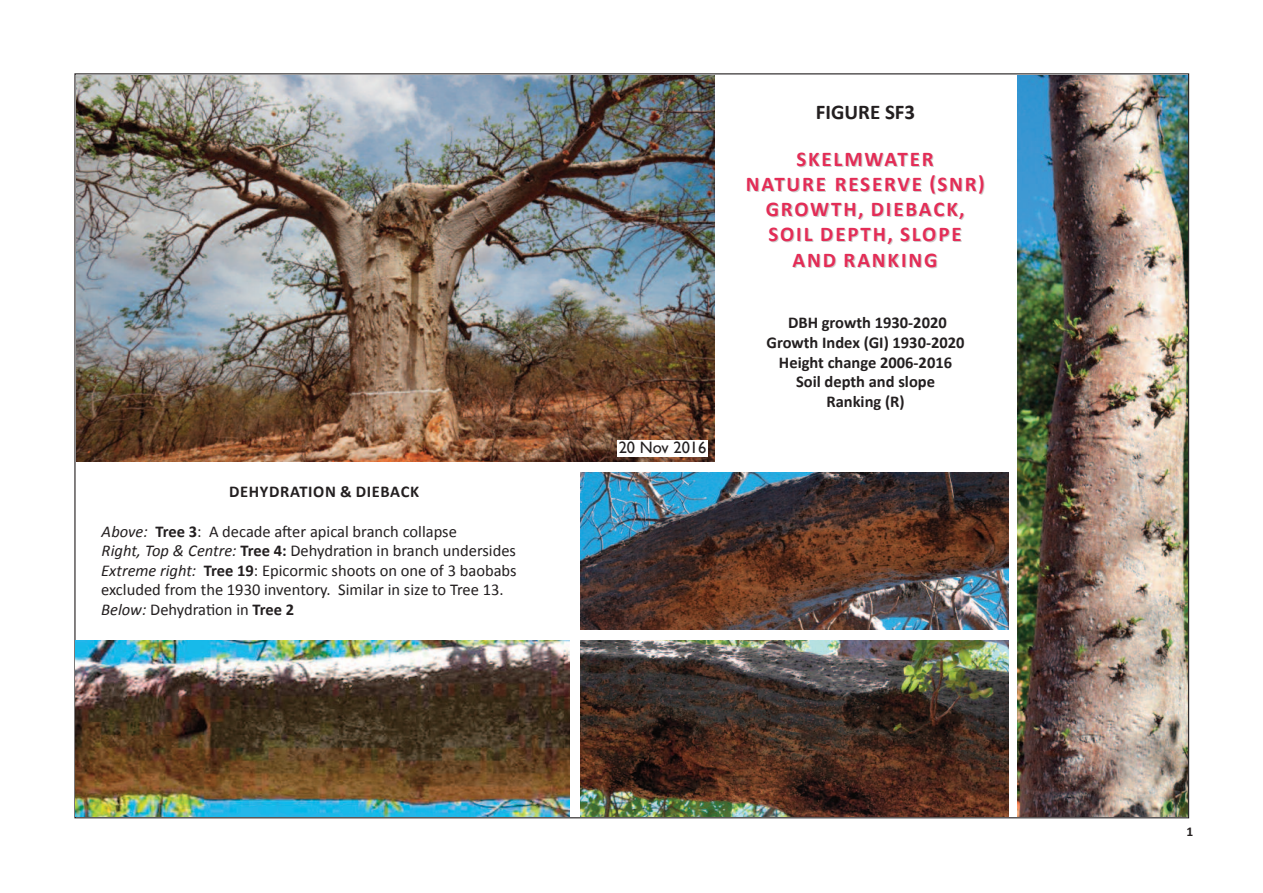
<style>
.page{position:relative;width:1263px;height:893px;background:#fff}
.page>*{position:absolute;margin:0;border:0;box-sizing:border-box;transform-origin:0 0}
.t1{font:700 21px/25.2px "Calibri";letter-spacing:.09em;color:#e42c56;text-align:center}
.t2{font:700 21px "Calibri";color:#231f20}
.t3{font:16.5px/19.5px "Calibri";color:#231f20}
.t4{font:700 16.5px/19.8px "Calibri";color:#231f20;text-align:center}
.t5{font:700 16.5px "Calibri";letter-spacing:.04em;color:#231f20}
.t6{font:16.5px "Gill Sans";color:#231f20}
.t7{font:700 13.5px "Calibri";color:#231f20}
.s1{font-style:italic}
.s2{font-weight:700}
</style>
<div class="page">
<img style="left:77px;top:75px;width:637px;height:387px">
<img style="left:1018px;top:75px;width:169px;height:741px">
<img style="left:580px;top:640px;width:429px;height:176px">
<img style="left:581px;top:472px;width:427px;height:157px">
<img style="left:76px;top:640px;width:494px;height:176px">
<div style="left:617px;top:441px;width:91px;height:16px;background:#fff"></div>
<p class="t5" style="left:229px;top:482px;width:191px">DEHYDRATION &amp; DIEBACK</p>
<p class="t3" style="left:101px;top:521px;width:417px"><span class="s1">Above:</span> <span class="s2">Tree 3</span>: A decade after apical branch collapse<br><span class="s1">Right, Top &amp; Centre:</span> <span class="s2">Tree 4:</span> Dehydration in branch undersides <span class="s1">Extreme right:</span> <span class="s2">Tree 19</span>: Epicormic shoots on one of 3 baobabs excluded from the 1930 inventory. Similar in size to Tree 13.<br><span class="s1">Below:</span> Dehydration in <span class="s2">Tree 2</span></p>
<p class="t6" style="left:619px;top:437px;width:89px">20 Nov 2016</p>
<p class="t2" style="left:816px;top:99px;width:101px">FIGURE SF3</p>
<p class="t1" style="left:746px;top:146px;width:241px">SKELMWATER<br>NATURE RESERVE (SNR)<br>GROWTH, DIEBACK,<br>SOIL DEPTH, SLOPE<br>AND RANKING</p>
<p class="t4" style="left:766px;top:312px;width:200px">DBH growth 1930-2020<br>Growth Index (GI) 1930-2020<br>Height change 2006-2016<br>Soil depth and slope<br>Ranking (R)</p>
<p class="t7" style="left:1186px;top:823px;width:8px">1</p>
</div>
